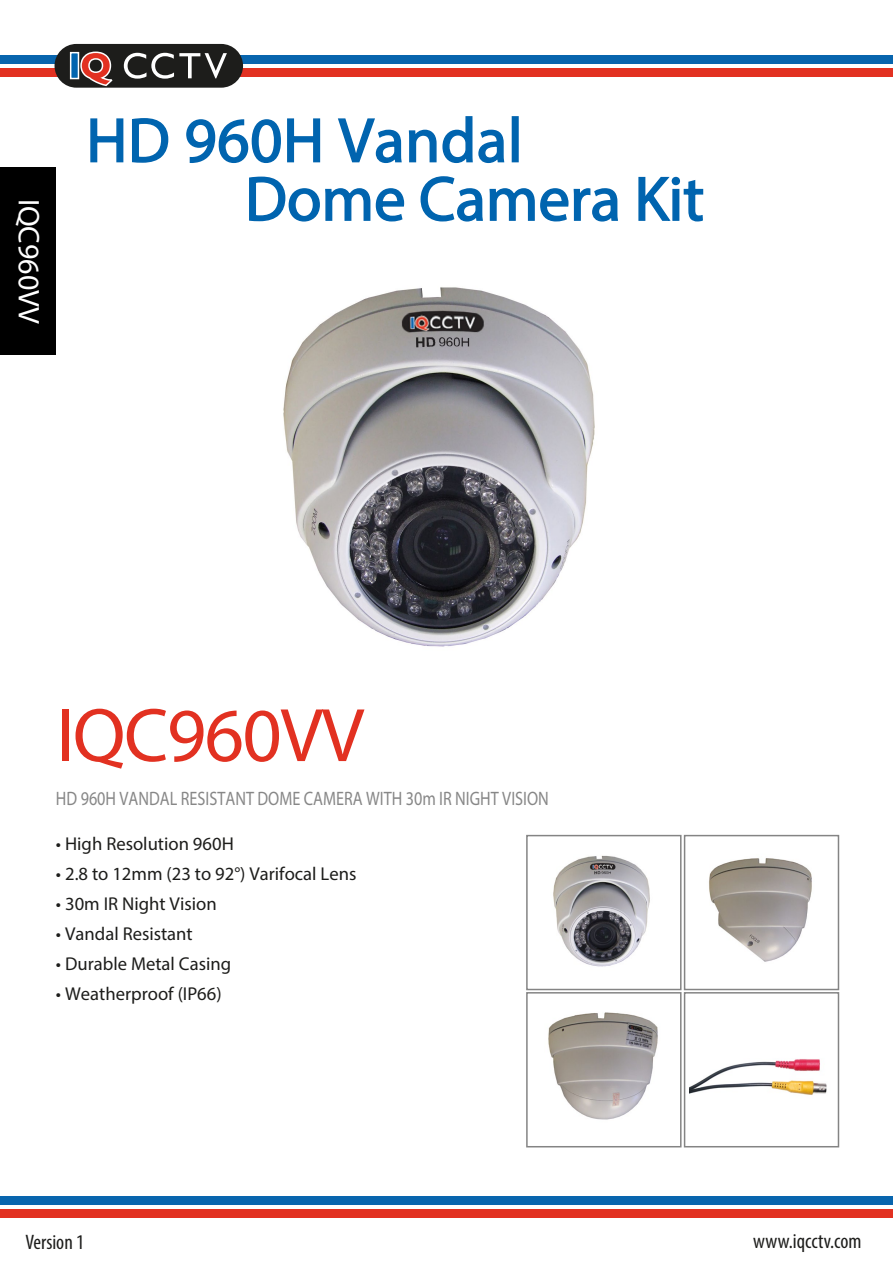
<style>
.page{position:relative;width:893px;height:1263px;background:#fff}
.page>*{position:absolute;margin:0;border:0;box-sizing:border-box;transform-origin:0 0}
.t1{font:76.5px "Myriad Pro";letter-spacing:-.02em;color:#e23121}
.t2{font:63px/58.5px "Myriad Pro";color:#0064af}
.t3{font:30px "Myriad Pro";color:#fff}
.t4{font:condensed 21px "Myriad Pro";color:#1d1d1b}
.t5{font:19.5px "Myriad Pro";color:#878787;scale:.83 1}
.t6{font:18.6px "Myriad Pro";color:#1d1d1b}
</style>
<div class="page">
<div style="left:1px;top:167px;width:55px;height:187px;background:#000"></div>
<svg style="left:90px;top:118px;width:34px;height:45px"></svg>
<svg style="left:132px;top:118px;width:37px;height:45px"></svg>
<svg style="left:186px;top:118px;width:135px;height:45px"></svg>
<svg style="left:338px;top:116px;width:167px;height:48px"></svg>
<div style="left:512px;top:116px;width:7px;height:46px;border:2px solid #0064af"></div>
<svg style="left:249px;top:176px;width:156px;height:46px"></svg>
<svg style="left:420px;top:176px;width:198px;height:46px"></svg>
<svg style="left:638px;top:176px;width:66px;height:46px"></svg>
<div style="left:0;top:1196px;width:893px;height:8px;background:#0865ae"></div>
<div style="left:0;top:1209px;width:893px;height:9px;background:#e23121"></div>
<div style="left:0;top:55px;width:893px;height:8px;background:#0865ae"></div>
<div style="left:0;top:68px;width:893px;height:9px;background:#e23121"></div>
<div style="left:55px;top:44px;width:188px;height:44px;background:#1d1d1b;border-radius:22px"></div>
<svg style="left:124px;top:53px;width:103px;height:26px"></svg>
<div style="left:70px;top:52px;width:9px;height:27px;background:#0064af;border:2px solid #fff"></div>
<svg style="left:79px;top:51px;width:34px;height:36px"></svg>
<div style="left:684px;top:835px;width:155px;height:155px;border:2px solid #848484"></div>
<div style="left:684px;top:992px;width:155px;height:155px;border:2px solid #848484"></div>
<div style="left:526px;top:835px;width:156px;height:155px;border:2px solid #848484"></div>
<div style="left:526px;top:992px;width:156px;height:155px;border:2px solid #848484"></div>
<img style="left:689px;top:1059px;width:138px;height:36px">
<img style="left:283px;top:287px;width:312px;height:360px">
<img style="left:553px;top:855px;width:97px;height:112px">
<img style="left:709px;top:858px;width:103px;height:104px">
<img style="left:548px;top:1012px;width:110px;height:108px">
<h3 class="t3" style="left:47px;top:199px;width:126px;rotate:90deg">IQC960VV</h3>
<h2 class="t2" style="left:245px;top:110px;width:461px;text-indent:-159px">HD 960H Vandal<br>Dome Camera Kit</h2>
<h1 class="t1" style="left:56px;top:688px;width:310px">IQC960VV</h1>
<p class="t5" style="left:56px;top:786px;width:595px">HD 960H VANDAL RESISTANT DOME CAMERA WITH 30m IR NIGHT VISION</p>
<p class="t6" style="left:56px;top:832px;width:179px">• High Resolution 960H</p>
<p class="t6" style="left:56px;top:862px;width:302px">• 2.8 to 12mm (23 to 92°) Varifocal Lens</p>
<p class="t6" style="left:56px;top:892px;width:162px">• 30m IR Night Vision</p>
<p class="t6" style="left:56px;top:922px;width:138px">• Vandal Resistant</p>
<p class="t6" style="left:56px;top:952px;width:177px">• Durable Metal Casing</p>
<p class="t6" style="left:56px;top:982px;width:167px">• Weatherproof (IP66)</p>
<p class="t4" style="left:25px;top:1230px;width:60px">Version 1</p>
<p class="t4" style="left:753px;top:1228px;width:110px">www.iqcctv.com</p>
</div>
